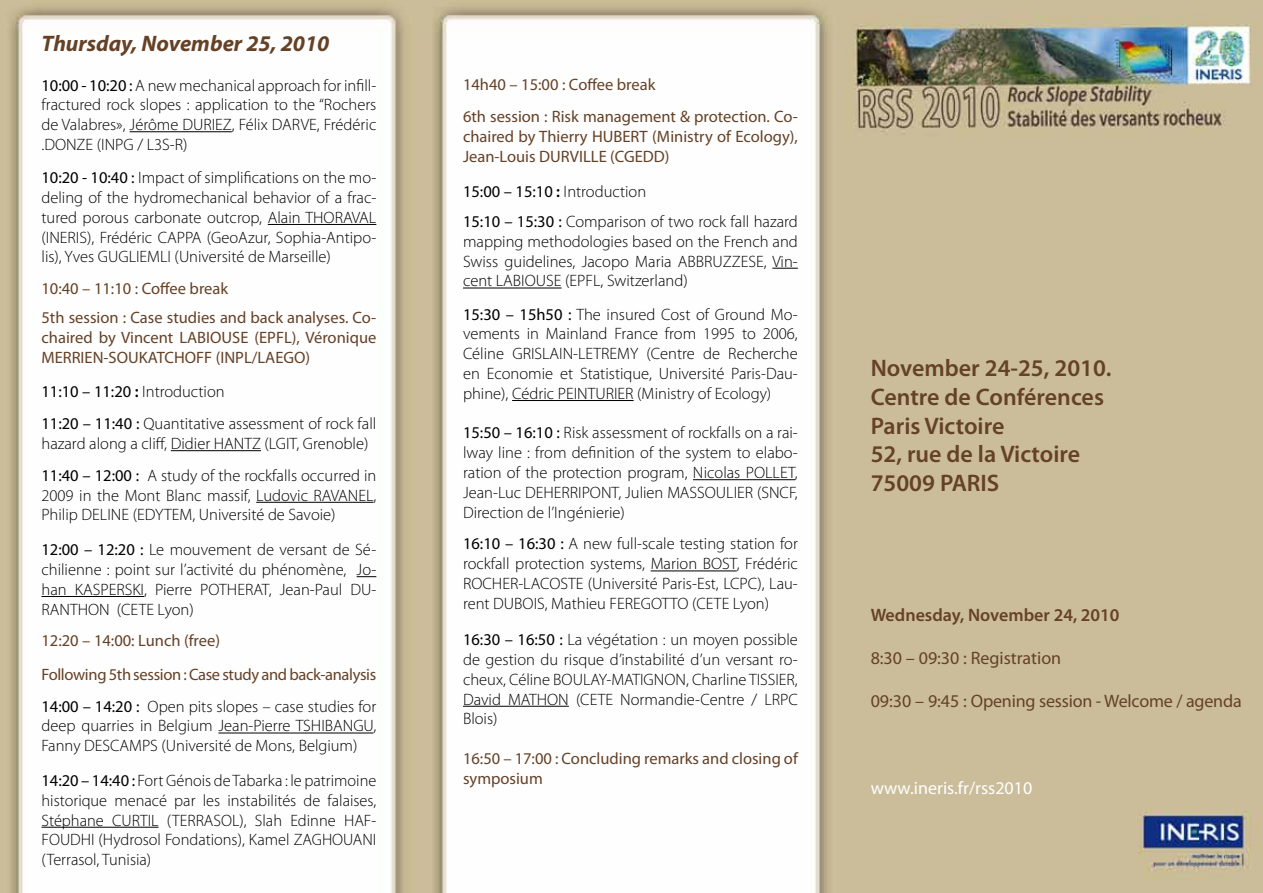
<style>
.page{position:relative;width:1263px;height:893px;background:#fff}
.page>*{position:absolute;margin:0;border:0;box-sizing:border-box;transform-origin:0 0}
.t1{font:600 24px/28.8px "Myriad Pro";color:#654126}
.t2{font:italic 700 22.5px "Myriad Pro";color:#654126}
.t3{font:18px "Myriad Pro";letter-spacing:-.01em;color:#654126}
.t4{font:600 18px "Myriad Pro";color:#654126}
.t5{font:18px "Myriad Pro";color:#fff}
.t6{font:300 16.5px/19.8px "Myriad Pro";color:#000;text-align:justify}
.t7{font:16.5px/19.8px "Myriad Pro";color:#654126}
.t8{font:16.5px/33.3px "Myriad Pro";letter-spacing:-.02em;color:#654126}
.s1{font-weight:400}
.s2{font-weight:600}
</style>
<div class="page">
<img style="left:0;top:0;width:1263px;height:893px">
<hr style="left:130px;top:131px;width:102px;height:1px;background:#000">
<hr style="left:268px;top:224px;width:108px;height:1px;background:#000">
<hr style="left:171px;top:450px;width:90px;height:1px;background:#000">
<hr style="left:256px;top:502px;width:117px;height:1px;background:#000">
<svg style="left:357px;top:576px;width:19px;height:1px"></svg>
<hr style="left:41px;top:596px;width:103px;height:1px;background:#000">
<hr style="left:218px;top:733px;width:155px;height:1px;background:#000">
<hr style="left:41px;top:827px;width:118px;height:1px;background:#000">
<svg style="left:772px;top:268px;width:26px;height:1px"></svg>
<hr style="left:463px;top:288px;width:98px;height:1px;background:#000">
<hr style="left:512px;top:400px;width:122px;height:1px;background:#000">
<hr style="left:693px;top:479px;width:102px;height:1px;background:#000">
<hr style="left:651px;top:570px;width:86px;height:1px;background:#000">
<hr style="left:463px;top:706px;width:106px;height:1px;background:#000">
<h2 class="t2" style="left:41px;top:29px;width:289px">Thursday, November 25, 2010</h2>
<p class="t6" style="left:41px;top:75px;width:336px"><span class="s1">10:00 - 10:20 :</span> A new mechanical approach for infill&shy;fractured rock slopes : application to the “Rochers de Valabres», Jérôme DURIEZ, Félix DARVE, Frédéric .DONZE (INPG / L3S-R)</p>
<p class="t6" style="left:41px;top:168px;width:336px"><span class="s1">10:20 - 10:40 :</span> Impact of simplifications on the mo&shy;deling of the hydromechanical behavior of a frac&shy;tured porous carbonate outcrop, Alain THORAVAL (INERIS), Frédéric CAPPA (GeoAzur, Sophia-Antipo&shy;lis), Yves GUGLIEMLI (Université de Marseille)</p>
<p class="t7" style="left:41px;top:274px;width:336px;line-height:28.8px">10:40 – 11:10 : Coffee break<br>5th session : Case studies and back analyses. Co-</p>
<p class="t7" style="left:41px;top:327px;width:336px">chaired by Vincent LABIOUSE (EPFL), Véronique<br>MERRIEN-SOUKATCHOFF (INPL/LAEGO)</p>
<p class="t6" style="left:41px;top:376px;width:336px;line-height:31.8px"><span class="s1">11:10 – 11:20</span> <span class="s2">:</span> Introduction<br><span class="s1">11:20 – 11:40 :</span> Quantitative assessment of rock fall</p>
<p class="t6" style="left:41px;top:427px;width:336px;line-height:31.8px">hazard along a cliff, Didier HANTZ (LGIT, Grenoble)<br><span class="s1">11:40 – 12:00 :</span> A study of the rockfalls occurred in</p>
<p class="t6" style="left:41px;top:485px;width:336px">2009 in the Mont Blanc massif, Ludovic RAVANEL,<br>Philip DELINE (EDYTEM, Université de Savoie)</p>
<p class="t6" style="left:41px;top:540px;width:336px"><span class="s1">12:00 – 12:20 :</span> Le mouvement de versant de Sé&shy;chilienne : point sur l’activité du phénomène, Jo&shy;han KASPERSKI, Pierre POTHERAT, Jean-Paul DU-RANTHON (CETE Lyon)</p>
<p class="t8" style="left:41px;top:624px;width:336px">12:20 – 14:00: Lunch (free)<br>Following 5th session : Case study and back-analysis</p>
<p class="t6" style="left:41px;top:696px;width:336px"><span class="s1">14:00 – 14:20 :</span> Open pits slopes – case studies for deep quarries in Belgium Jean-Pierre TSHIBANGU, Fanny DESCAMPS (Université de Mons, Belgium)</p>
<p class="t6" style="left:41px;top:770px;width:336px"><span class="s1">14:20 – 14:40 :</span> Fort Génois de Tabarka : le patrimoine historique menacé par les instabilités de falaises, Stéphane CURTIL (TERRASOL), Slah Edinne HAF-FOUDHI (Hydrosol Fondations), Kamel ZAGHOUANI (Terrasol, Tunisia)</p>
<p class="t7" style="left:463px;top:69px;width:336px;line-height:31.8px">14h40 – 15:00 : Coffee break<br>6th session : Risk management &amp; protection. Co-</p>
<p class="t7" style="left:463px;top:126px;width:336px">chaired by Thierry HUBERT (Ministry of Ecology),<br>Jean-Louis DURVILLE (CGEDD)</p>
<p class="t6" style="left:463px;top:176px;width:336px;line-height:30.3px"><span class="s1">15:00 – 15:10</span> <span class="s2">:</span> Introduction<br><span class="s1">15:10 – 15:30 :</span> Comparison of two rock fall hazard</p>
<p class="t6" style="left:463px;top:231px;width:336px">mapping methodologies based on the French and Swiss guidelines, Jacopo Maria ABBRUZZESE, Vin&shy;cent LABIOUSE (EPFL, Switzerland)</p>
<p class="t6" style="left:463px;top:304px;width:336px"><span class="s1">15:30 – 15h50 :</span> The insured Cost of Ground Mo&shy;vements in Mainland France from 1995 to 2006, Céline GRISLAIN-LETREMY (Centre de Recherche en Economie et Statistique, Université Paris-Dau&shy;phine), Cédric PEINTURIER (Ministry of Ecology)</p>
<p class="t6" style="left:463px;top:423px;width:336px"><span class="s1">15:50 – 16:10 :</span> Risk assessment of rockfalls on a rai&shy;lway line : from definition of the system to elabo&shy;ration of the protection program, Nicolas POLLET, Jean-Luc DEHERRIPONT, Julien MASSOULIER (SNCF, Direction de l’Ingénierie)</p>
<p class="t6" style="left:463px;top:534px;width:336px"><span class="s1">16:10 – 16:30 :</span> A new full-scale testing station for rockfall protection systems, Marion BOST, Frédéric ROCHER-LACOSTE (Université Paris-Est, LCPC), Lau&shy;rent DUBOIS, Mathieu FEREGOTTO (CETE Lyon)</p>
<p class="t6" style="left:463px;top:630px;width:336px"><span class="s1">16:30 – 16:50 :</span> La végétation : un moyen possible de gestion du risque d’instabilité d’un versant ro&shy;cheux, Céline BOULAY-MATIGNON, Charline TISSIER, David MATHON (CETE Normandie-Centre / LRPC Blois)</p>
<p class="t7" style="left:463px;top:748px;width:336px">16:50 – 17:00 : Concluding remarks and closing of symposium</p>
<h1 class="t1" style="left:871px;top:353px;width:242px">November 24-25, 2010.<br>Centre de Conférences<br>Paris Victoire<br>52, rue de la Victoire<br>75009 PARIS</h1>
<p class="t4" style="left:871px;top:603px;width:250px">Wednesday, November 24, 2010</p>
<p class="t3" style="left:871px;top:647px;width:192px">8:30 – 09:30 : Registration</p>
<p class="t3" style="left:871px;top:690px;width:373px">09:30 – 9:45 : Opening session - Welcome / agenda</p>
<p class="t5" style="left:871px;top:776px;width:163px">www.ineris.fr/rss2010</p>
</div>
